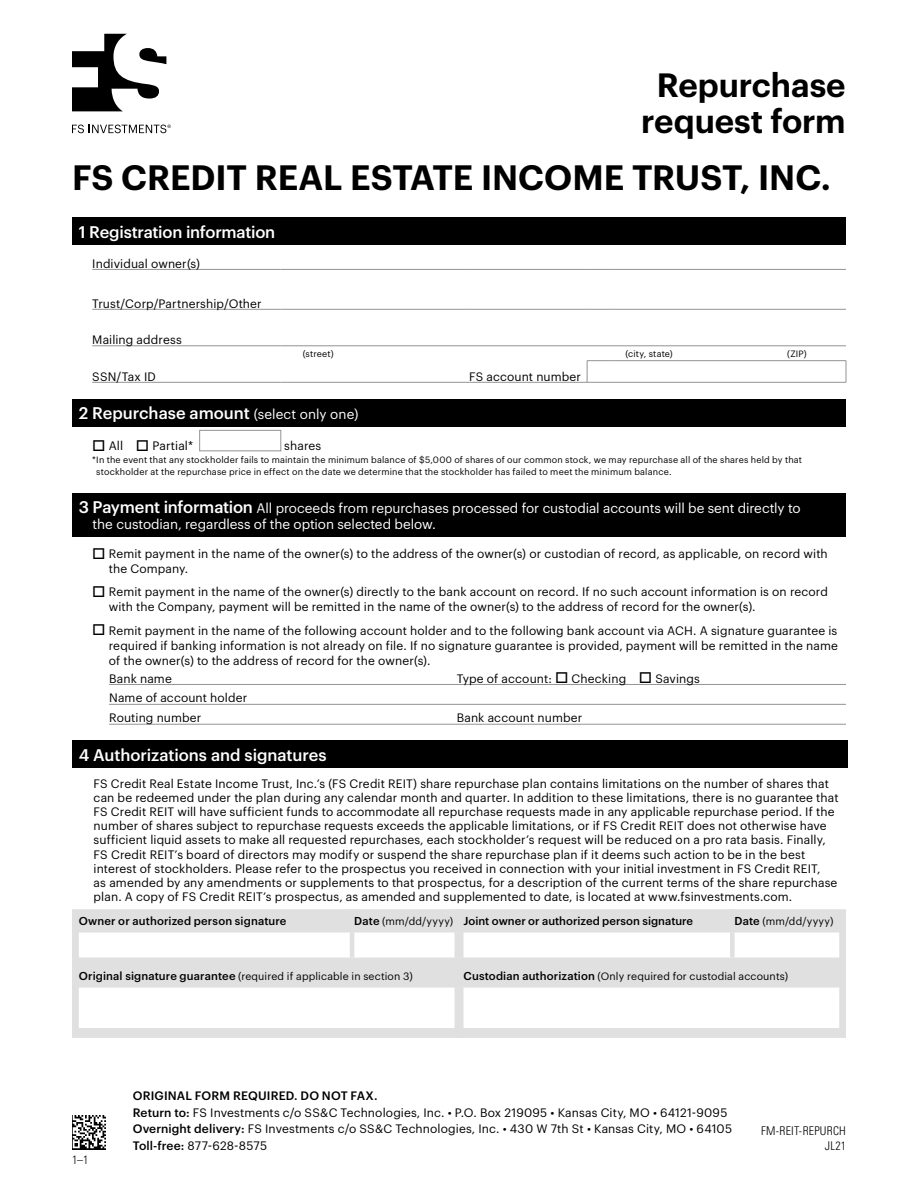
<style>
.page{position:relative;width:918px;height:1188px;background:#fff}
.page>*{position:absolute;margin:0;border:0;box-sizing:border-box;transform-origin:0 0}
.t1{font:600 34.5px "Graphik";letter-spacing:-.005em;color:#000}
.t2{font:600 33px/36px "Graphik";letter-spacing:-.005em;color:#000;text-align:center}
.t3{font:500 16.5px "Graphik";letter-spacing:-.01em;color:#fff}
.t4{font:13.5px/16.2px "Graphik";letter-spacing:-.005em;color:#fff}
.t5{font:12px/14.2px "Graphik";letter-spacing:.01em;color:#000}
.t6{font:300 condensed 12px/15px "Univers";letter-spacing:.015em;color:#000;text-align:right}
.t7{font:500 11.25px "Graphik";letter-spacing:.005em;color:#000}
.t8{font:10.5px "Graphik";letter-spacing:.015em;color:#000}
.t9{font:9px/12px "Graphik";letter-spacing:.02em;color:#000}
.s1{font-weight:400;font-size:13.5px}
.s2{font-weight:500;font-size:16.5px}
.s3{font-weight:400;font-size:10.5px}
.s4{font-weight:500;font-size:11.25px}
.s5{font-weight:500}
</style>
<div class="page">
<div style="left:72px;top:217px;width:774px;height:27px;background:#000"></div>
<hr style="left:92px;top:346px;width:189px;height:1px;background:#939393">
<hr style="left:281px;top:346px;width:188px;height:1px;background:#939393">
<hr style="left:469px;top:346px;width:118px;height:1px;background:#939393">
<svg style="left:587px;top:346px;width:24px;height:1px"></svg>
<hr style="left:611px;top:346px;width:145px;height:1px;background:#939393">
<hr style="left:756px;top:346px;width:90px;height:1px;background:#939393">
<hr style="left:92px;top:269px;width:189px;height:1px;background:#939393">
<hr style="left:281px;top:269px;width:188px;height:1px;background:#939393">
<hr style="left:469px;top:269px;width:118px;height:1px;background:#939393">
<svg style="left:587px;top:269px;width:24px;height:1px"></svg>
<hr style="left:611px;top:269px;width:145px;height:1px;background:#939393">
<hr style="left:756px;top:269px;width:90px;height:1px;background:#939393">
<hr style="left:92px;top:309px;width:189px;height:1px;background:#939393">
<hr style="left:281px;top:309px;width:188px;height:1px;background:#939393">
<hr style="left:469px;top:309px;width:118px;height:1px;background:#939393">
<svg style="left:587px;top:309px;width:24px;height:1px"></svg>
<hr style="left:611px;top:309px;width:145px;height:1px;background:#939393">
<hr style="left:756px;top:309px;width:90px;height:1px;background:#939393">
<hr style="left:92px;top:382px;width:189px;height:1px;background:#939393">
<hr style="left:281px;top:382px;width:188px;height:1px;background:#939393">
<hr style="left:469px;top:382px;width:118px;height:1px;background:#939393">
<hr style="left:611px;top:360px;width:145px;height:1px;background:#939393">
<hr style="left:756px;top:360px;width:90px;height:1px;background:#939393">
<svg style="left:846px;top:361px;width:1px;height:21px"></svg>
<svg style="left:587px;top:360px;width:24px;height:23px"></svg>
<hr style="left:611px;top:382px;width:145px;height:1px;background:#939393">
<hr style="left:756px;top:382px;width:90px;height:1px;background:#939393">
<div style="left:72px;top:399px;width:774px;height:27px;background:#000"></div>
<div style="left:199px;top:430px;width:82px;height:21px;border:1px solid #939393"></div>
<div style="left:72px;top:493px;width:774px;height:43px;background:#000"></div>
<hr style="left:109px;top:684px;width:737px;height:1px;background:#939393">
<hr style="left:109px;top:704px;width:737px;height:1px;background:#939393">
<hr style="left:109px;top:724px;width:737px;height:1px;background:#939393">
<div style="left:72px;top:741px;width:775px;height:27px;background:#000"></div>
<svg style="left:72px;top:909px;width:774px;height:129px"></svg>
<hr style="left:350px;top:933px;width:4px;height:25px;background:#e0e0e0">
<div style="left:730px;top:933px;width:5px;height:25px;background:#e0e0e0"></div>
<div style="left:454px;top:958px;width:10px;height:30px;background:#e0e0e0"></div>
<div style="left:454px;top:933px;width:10px;height:25px;background:#e0e0e0"></div>
<div style="left:454px;top:988px;width:10px;height:40px;background:#e0e0e0"></div>
<div style="left:730px;top:909px;width:5px;height:24px;background:#e0e0e0"></div>
<hr style="left:350px;top:909px;width:4px;height:24px;background:#e0e0e0">
<div style="left:454px;top:909px;width:10px;height:24px;background:#e0e0e0"></div>
<div style="left:454px;top:1028px;width:10px;height:10px;background:#e0e0e0"></div>
<img style="left:72px;top:1116px;width:34px;height:34px">
<svg style="left:72px;top:125px;width:99px;height:8px"></svg>
<svg style="left:72px;top:34px;width:94px;height:77px"></svg>
<h2 class="t2" style="left:641px;top:64px;width:206px">Repurchase request form</h2>
<h1 class="t1" style="left:72px;top:151px;width:760px">FS CREDIT REAL ESTATE INCOME TRUST, INC.</h1>
<h3 class="t3" style="left:79px;top:219px;width:198px">1 Registration information</h3>
<p class="t5" style="left:92px;top:255px;width:109px">Individual owner(s)</p>
<p class="t5" style="left:92px;top:295px;width:171px">Trust/Corp/Partnership/Other</p>
<p class="t5" style="left:92px;top:332px;width:91px">Mailing address</p>
<p class="t9" style="left:303px;top:347px;width:32px">(street)</p>
<p class="t9" style="left:625px;top:347px;width:49px">(city, state)</p>
<p class="t9" style="left:787px;top:347px;width:21px">(ZIP)</p>
<p class="t5" style="left:92px;top:368px;width:65px">SSN/Tax ID</p>
<p class="t5" style="left:469px;top:368px;width:113px">FS account number</p>
<h3 class="t3" style="left:79px;top:401px;width:281px">2 Repurchase amount <span class="s1">(select only one)</span></h3>
<p class="t5" style="left:92px;top:438px;width:102px">□ All □ Partial*</p>
<p class="t5" style="left:284px;top:438px;width:39px">shares</p>
<p class="t9" style="left:96px;top:453px;width:707px;text-indent:-4px">*In the event that any stockholder fails to maintain the minimum balance of $5,000 of shares of our common stock, we may repurchase all of the shares held by that stockholder at the repurchase price in effect on the date we determine that the stockholder has failed to meet the minimum balance.</p>
<p class="t4" style="left:93px;top:499px;width:710px;text-indent:-14px"><span class="s2">3 Payment information</span> All proceeds from repurchases processed for custodial accounts will be sent directly to the custodian, regardless of the option selected below.</p>
<p class="t5" style="left:109px;top:545px;width:721px;line-height:15px;text-indent:-17px">□ Remit payment in the name of the owner(s) to the address of the owner(s) or custodian of record, as applicable, on record with the Company.</p>
<p class="t5" style="left:109px;top:583px;width:721px;line-height:15px;text-indent:-17px">□ Remit payment in the name of the owner(s) directly to the bank account on record. If no such account information is on record with the Company, payment will be remitted in the name of the owner(s) to the address of record for the owner(s).</p>
<p class="t5" style="left:109px;top:622px;width:731px;line-height:15px;text-align:justify;text-indent:-17px">□ Remit payment in the name of the following account holder and to the following bank account via ACH. A signature guarantee is required if banking information is not already on file. If no signature guarantee is provided, payment will be remitted in the name of the owner(s) to the address of record for the owner(s).</p>
<p class="t5" style="left:109px;top:670px;width:64px">Bank name</p>
<p class="t5" style="left:457px;top:670px;width:245px">Type of account: □ Checking □ Savings</p>
<p class="t5" style="left:109px;top:687px;width:140px;line-height:19.8px">Name of account holder<br>Routing number</p>
<p class="t5" style="left:457px;top:710px;width:127px">Bank account number</p>
<h3 class="t3" style="left:79px;top:742px;width:249px">4 Authorizations and signatures</h3>
<p class="t5" style="left:94px;top:775px;width:747px">FS Credit Real Estate Income Trust, Inc.’s (FS Credit REIT) share repurchase plan contains limitations on the number of shares that can be redeemed under the plan during any calendar month and quarter. In addition to these limitations, there is no guarantee that FS Credit REIT will have sufficient funds to accommodate all repurchase requests made in any applicable repurchase period. If the number of shares subject to repurchase requests exceeds the applicable limitations, or if FS Credit REIT does not otherwise have sufficient liquid assets to make all requested repurchases, each stockholder’s request will be reduced on a pro rata basis. Finally, FS Credit REIT’s board of directors may modify or suspend the share repurchase plan if it deems such action to be in the best interest of stockholders. Please refer to the prospectus you received in connection with your initial investment in FS Credit REIT,<br>as amended by any amendments or supplements to that prospectus, for a description of the current terms of the share repurchase plan. A copy of FS Credit REIT’s prospectus, as amended and supplemented to date, is located at www.fsinvestments.com.</p>
<p class="t7" style="left:79px;top:913px;width:209px">Owner or authorized person signature</p>
<p class="t7" style="left:354px;top:913px;width:340px">Date <span class="s3">(mm/dd/yyyy)</span> Joint owner or authorized person signature</p>
<p class="t8" style="left:735px;top:914px;width:100px"><span class="s4">Date</span> (mm/dd/yyyy)</p>
<p class="t8" style="left:79px;top:969px;width:336px"><span class="s4">Original signature guarantee</span> (required if applicable in section 3)</p>
<p class="t8" style="left:464px;top:969px;width:326px"><span class="s4">Custodian authorization</span> (Only required for custodial accounts)</p>
<p class="t6" style="left:72px;top:1152px;width:18px">1–1</p>
<p class="t5" style="left:133px;top:1087px;width:601px;line-height:16.5px"><span class="s5">ORIGINAL FORM REQUIRED. DO NOT FAX.<br>Return to:</span> FS Investments c/o SS&amp;C Technologies, Inc. • P.O. Box 219095 • Kansas City, MO • 64121-9095<br><span class="s5">Overnight delivery:</span> FS Investments c/o SS&amp;C Technologies, Inc. • 430 W 7th St • Kansas City, MO • 64105<br><span class="s5">Toll-free:</span> 877-628-8575</p>
<p class="t6" style="left:761px;top:1123px;width:86px">FM-REIT-REPURCH<br>JL21</p>
</div>
